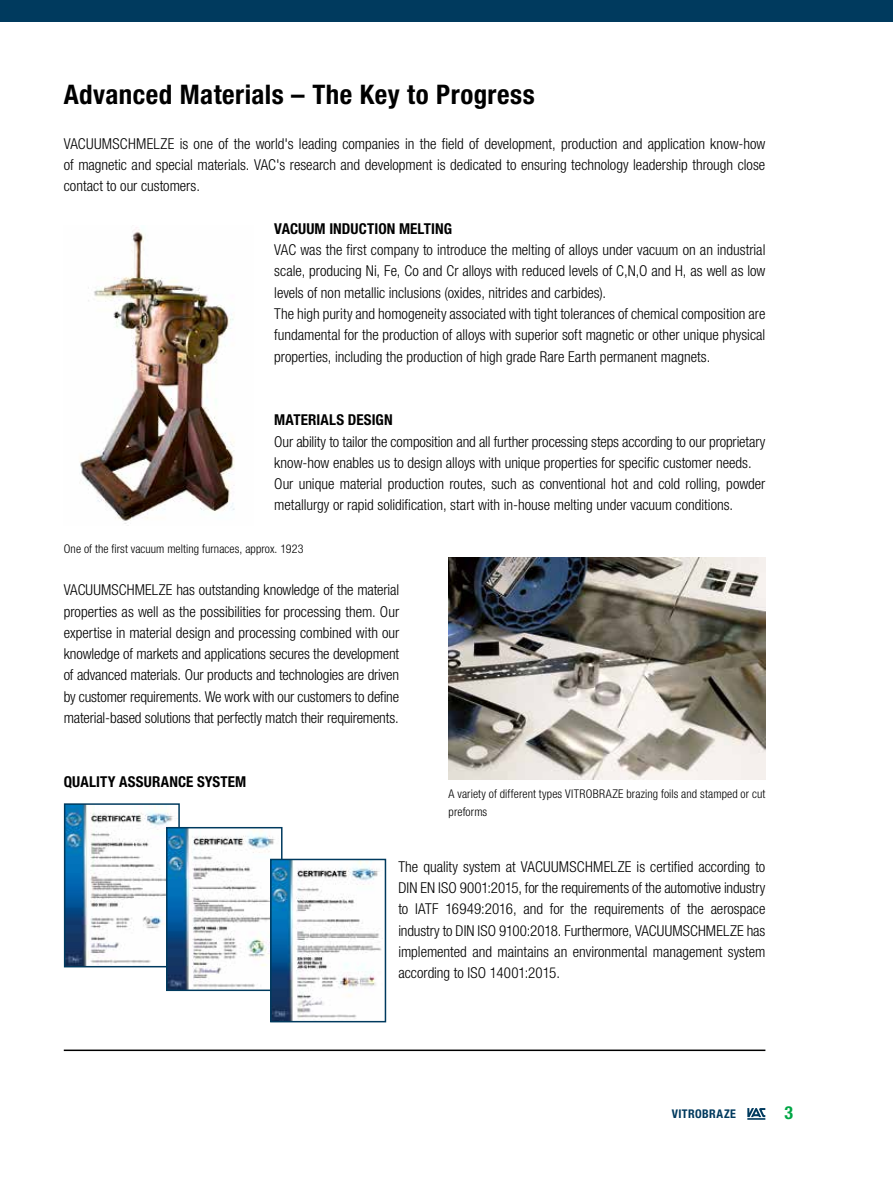
<style>
.page{position:relative;width:893px;height:1191px;background:#fff}
.page>*{position:absolute;margin:0;border:0;box-sizing:border-box;transform-origin:0 0}
.t1{font:700 condensed 27px "Helvetica Neue LT Pro";letter-spacing:.015em;color:#000}
.t2{font:700 condensed 18px "Helvetica Neue LT Pro";color:#00a645}
.t3{font:300 condensed 15px/21.3px "Helvetica Neue LT Pro";color:#000;text-align:justify}
.t4{font:700 condensed 15px "Helvetica Neue LT Pro";letter-spacing:.01em;color:#000}
.t5{font:300 condensed 12px/18px "Helvetica Neue LT Pro";letter-spacing:.01em;color:#000}
.t6{font:700 condensed 12px "Helvetica Neue LT Pro";letter-spacing:.035em;color:#003a5e}
</style>
<div class="page">
<svg style="left:747px;top:1108px;width:18px;height:11px"></svg>
<hr style="left:64px;top:1049px;width:701px;height:2px;background:#000">
<div style="left:0;top:0;width:893px;height:21px;background:#003a5e"></div>
<img style="left:67px;top:806px;width:110px;height:158px">
<div style="left:64px;top:803px;width:116px;height:164px;border:2px solid #003a5e"></div>
<img style="left:169px;top:830px;width:106px;height:158px">
<div style="left:166px;top:827px;width:117px;height:164px;border:2px solid #003a5e"></div>
<img style="left:273px;top:861px;width:110px;height:158px">
<div style="left:270px;top:858px;width:116px;height:164px;border:2px solid #003a5e"></div>
<img style="left:449px;top:557px;width:316px;height:222px">
<img style="left:79px;top:227px;width:156px;height:297px">
<h1 class="t1" style="left:64px;top:79px;width:473px">Advanced Materials – The Key to Progress</h1>
<p class="t3" style="left:64px;top:133px;width:703px">VACUUMSCHMELZE is one of the world's leading companies in the field of development, production and application know-how of magnetic and special materials. VAC's research and development is dedicated to ensuring technology leadership through close contact to our customers.</p>
<p class="t4" style="left:274px;top:220px;width:93px">VACUUM INDUCTION</p>
<p class="t4" style="left:399px;top:220px;width:19px">MELTING</p>
<p class="t3" style="left:274px;top:239px;width:493px;text-align:left">VAC was the first company to introduce the melting of alloys under vacuum on an industrial scale, producing Ni, Fe, Co and Cr alloys with reduced levels of C,N,O and H, as well as low levels of non metallic inclusions (oxides, nitrides and carbides).<br>The high purity and homogeneity associated with tight tolerances of chemical composition are fundamental for the production of alloys with superior soft magnetic or other unique physical properties, including the production of high grade Rare Earth permanent magnets.</p>
<p class="t4" style="left:274px;top:411px;width:27px">MATERI</p>
<p class="t4" style="left:321px;top:411px;width:36px">ALS DESIGN</p>
<p class="t3" style="left:274px;top:430px;width:493px;text-align:left">Our ability to tailor the composition and all further processing steps according to our proprietary know-how enables us to design alloys with unique properties for specific customer needs.<br>Our unique material production routes, such as conventional hot and cold rolling, powder metallurgy or rapid solidification, start with in-house melting under vacuum conditions.</p>
<p class="t5" style="left:64px;top:539px;width:241px">One of the first vacuum melting furnaces, approx. 1923</p>
<p class="t3" style="left:64px;top:579px;width:337px">VACUUMSCHMELZE has outstanding knowledge of the material properties as well as the possibilities for processing them. Our expertise in material design and processing combined with our knowledge of markets and applications secures the development of advanced materials. Our products and technologies are driven by customer requirements. We work with our customers to define material-based solutions that perfectly match their requirements.</p>
<p class="t4" style="left:64px;top:772px;width:33px">QUALITY</p>
<p class="t4" style="left:119px;top:772px;width:59px">ASSURANCE</p>
<p class="t4" style="left:197px;top:772px;width:9px">SYSTE</p>
<p class="t4" style="left:235px;top:772px;width:13px">M</p>
<p class="t5" style="left:449px;top:784px;width:318px">A variety of different types VITROBRAZE brazing foils and stamped or cut preforms</p>
<p class="t3" style="left:398px;top:856px;width:369px">The quality system at VACUUMSCHMELZE is certified according to DIN EN ISO 9001:2015, for the requirements of the automotive industry to IATF 16949:2016, and for the requirements of the aerospace industry to DIN ISO 9100:2018. Furthermore, VACUUMSCHMELZE has implemented and maintains an environmental management system according to ISO 14001:2015.</p>
<p class="t6" style="left:672px;top:1106px;width:66px">vitrobraze</p>
<p class="t2" style="left:784px;top:1102px;width:10px">3</p>
</div>
